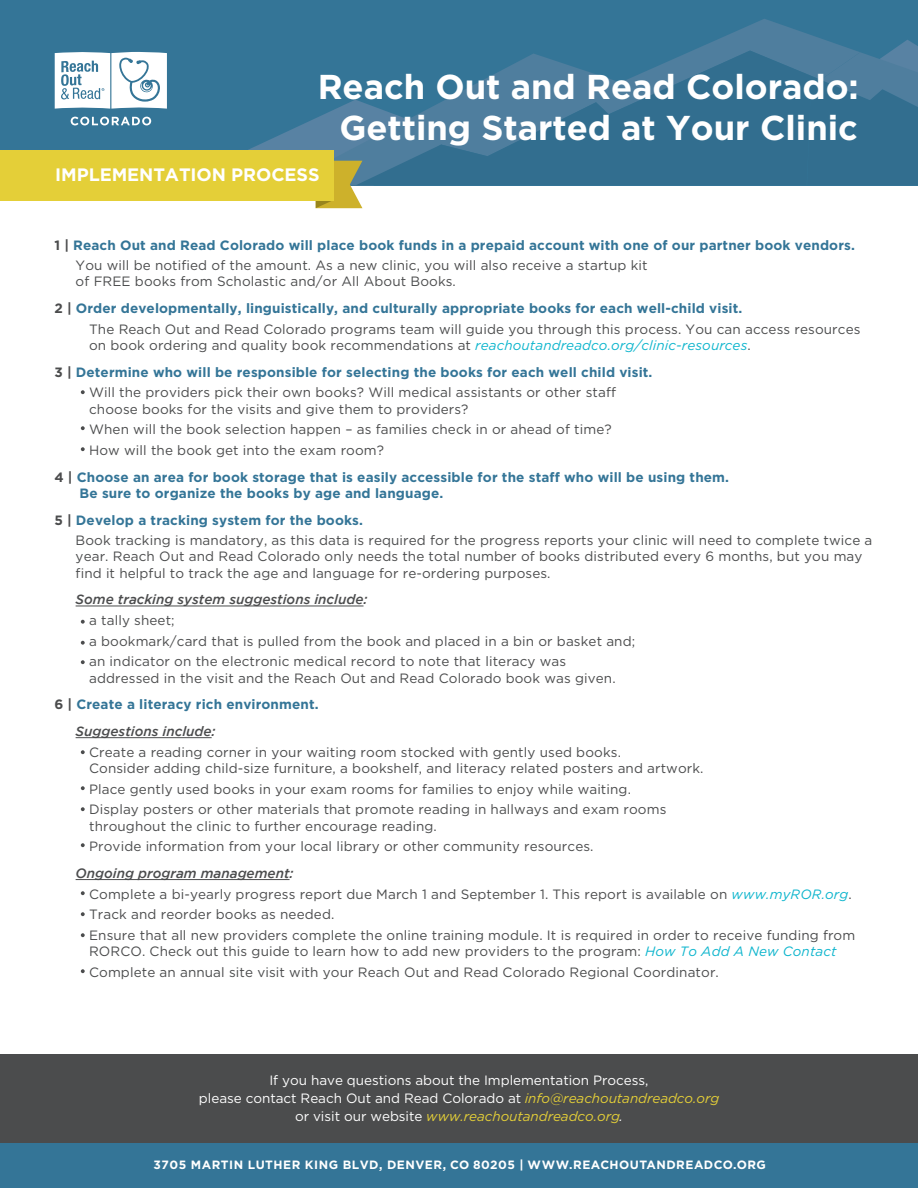
<style>
.page{position:relative;width:918px;height:1188px;background:#fff}
.page>*{position:absolute;margin:0;border:0;box-sizing:border-box;transform-origin:0 0}
.t1{font:700 34.5px/41.4px "Gotham";color:#fff;text-align:right}
.t2{font:700 18px "Gotham";letter-spacing:-.005em;color:#fff}
.t3{font:13.5px/20.7px "Gotham";letter-spacing:.01em;color:#4b4c4d}
.t4{font:700 13.5px/20.5px "Gotham";letter-spacing:.01em;color:#347597}
.t5{font:13.5px/18px "Gotham";letter-spacing:-.005em;color:#fff;text-align:center}
.t6{font:italic 500 13.5px "Gotham";color:#4b4c4d}
.t7{font:700 12px "Gotham";letter-spacing:.04em;color:#fff}
.s1{color:#4b4c4d}
.s2{font-weight:400;color:#4b4c4d}
.s3{font-style:italic;color:#0db5cd}
.s4{font-weight:700}
.s5{font-weight:700;color:#347597}
.s6{font-weight:500;font-style:italic}
.s7{font-style:italic;color:#e4cf38}
.s8{font-style:italic}
</style>
<div class="page">
<div style="left:0;top:0;width:918px;height:185px;background:#347597"></div>
<svg style="left:860px;top:40px;width:58px;height:67px"></svg>
<svg style="left:692px;top:19px;width:168px;height:77px;fill:#4f7e9e"></svg>
<svg style="left:422px;top:51px;width:399px;height:105px"></svg>
<div style="left:0;top:1054px;width:918px;height:99px;background:#4b4c4d"></div>
<div style="left:0;top:150px;width:333px;height:50px;background:#e4cf38"></div>
<svg style="left:55px;top:52px;width:367px;height:156px"></svg>
<div style="left:0;top:1143px;width:918px;height:45px;background:#347597"></div>
<hr style="left:76px;top:606px;width:288px;height:1px;background:#4b4c4d">
<hr style="left:76px;top:737px;width:136px;height:1px;background:#4b4c4d">
<hr style="left:76px;top:879px;width:214px;height:1px;background:#4b4c4d">
<svg style="left:81px;top:620px;width:4px;height:4px"></svg>
<svg style="left:81px;top:641px;width:4px;height:4px"></svg>
<svg style="left:81px;top:660px;width:4px;height:4px"></svg>
<svg style="left:81px;top:750px;width:4px;height:4px"></svg>
<svg style="left:81px;top:786px;width:4px;height:4px"></svg>
<svg style="left:81px;top:807px;width:4px;height:4px"></svg>
<svg style="left:81px;top:843px;width:4px;height:4px"></svg>
<svg style="left:81px;top:891px;width:4px;height:4px"></svg>
<svg style="left:81px;top:912px;width:4px;height:4px"></svg>
<svg style="left:81px;top:933px;width:4px;height:4px"></svg>
<svg style="left:81px;top:969px;width:4px;height:4px"></svg>
<svg style="left:81px;top:390px;width:4px;height:4px"></svg>
<svg style="left:81px;top:426px;width:4px;height:4px"></svg>
<svg style="left:81px;top:447px;width:4px;height:4px"></svg>
<h1 class="t1" style="left:318px;top:65px;width:543px">Reach Out and Read Colorado:<br>Getting Started at Your Clinic</h1>
<h2 class="t2" style="left:55px;top:165px;width:266px">IMPLEMENTATION PROCESS</h2>
<p class="t4" style="left:76px;top:234px;width:781px;text-indent:-21px"><span class="s1">1 |</span> Reach Out and Read Colorado will place book funds in a prepaid account with one of our partner book vendors.<br><span class="s2">You will be notified of the amount. As a new clinic, you will also receive a startup kit</span></p>
<p class="t4" style="left:55px;top:268px;width:689px;line-height:26.7px;text-indent:21px"><span class="s2">of FREE books from Scholastic and/or All About Books.<br></span><span class="s1">2 |</span> Order developmentally, linguistically, and culturally appropriate books for each well-child visit.</p>
<p class="t3" style="left:89px;top:321px;width:773px;line-height:16.2px">The Reach Out and Read Colorado programs team will guide you through this process. You can access resources on book ordering and quality book recommendations at <span class="s3">reachoutandreadco.org/clinic-resources</span>.</p>
<p class="t4" style="left:55px;top:361px;width:599px;text-align:center"><span class="s1">3 |</span> Determine who will be responsible for selecting the books for each well child visit.<br><span class="s2">Will the providers pick their own books? Will medical assistants or other staff</span></p>
<p class="t3" style="left:89px;top:398px;width:524px">choose books for the visits and give them to providers?<br>When will the book selection happen – as families check in or ahead of time?<br>How will the book get into the exam room?</p>
<p class="t4" style="left:80px;top:468px;width:651px;line-height:16.2px;text-indent:-25px"><span class="s1">4 |</span> Choose an area for book storage that is easily accessible for the staff who will be using them.<br>Be sure to organize the books by age and language.</p>
<p class="t3" style="left:76px;top:509px;width:798px;text-indent:-21px"><span class="s4">5 |</span> <span class="s5">Develop a tracking system for the books.<br></span>Book tracking is mandatory, as this data is required for the progress reports your clinic will need to complete twice a</p>
<p class="t3" style="left:76px;top:548px;width:788px;line-height:16.2px">year. Reach Out and Read Colorado only needs the total number of books distributed every 6 months, but you may find it helpful to track the age and language for re-ordering purposes.</p>
<p class="t6" style="left:76px;top:592px;width:293px">Some tracking system suggestions include:</p>
<p class="t3" style="left:89px;top:610px;width:548px">a tally sheet;<br>a bookmark/card that is pulled from the book and placed in a bin or basket and; an indicator on the electronic medical record to note that literacy was</p>
<p class="t3" style="left:89px;top:667px;width:528px">addressed in the visit and the Reach Out and Read Colorado book was given.</p>
<p class="t4" style="left:55px;top:694px;width:266px"><span class="s1">6 |</span> Create a literacy rich environment.</p>
<p class="t6" style="left:76px;top:724px;width:142px">Suggestions include:</p>
<p class="t3" style="left:89px;top:744px;width:616px;line-height:16.2px">Create a reading corner in your waiting room stocked with gently used books.<br>Consider adding child-size furniture, a bookshelf, and literacy related posters and artwork.</p>
<p class="t3" style="left:89px;top:778px;width:579px">Place gently used books in your exam rooms for families to enjoy while waiting.<br>Display posters or other materials that promote reading in hallways and exam rooms</p>
<p class="t3" style="left:89px;top:815px;width:506px">throughout the clinic to further encourage reading.<br>Provide information from your local library or other community resources.</p>
<p class="t3" style="left:89px;top:863px;width:768px;text-indent:-14px"><span class="s6">Ongoing program management:<br></span>Complete a bi-yearly progress report due March 1 and September 1. This report is available on <span class="s3">www.myROR.org</span>.<br>Track and reorder books as needed.<br>Ensure that all new providers complete the online training module. It is required in order to receive funding from</p>
<p class="t3" style="left:89px;top:941px;width:749px">RORCO. Check out this guide to learn how to add new providers to the program: <span class="s3">How To Add A New Contact<br></span>Complete an annual site visit with your Reach Out and Read Colorado Regional Coordinator.</p>
<p class="t5" style="left:199px;top:1071px;width:522px">If you have questions about the Implementation Process,<br>please contact Reach Out and Read Colorado at <span class="s7">info@reachoutandreadco.org </span>or visit our website <span class="s7">www.reachoutandreadco.org</span><span class="s8">.</span></p>
<p class="t7" style="left:154px;top:1157px;width:614px">3705 MARTIN LUTHER KING BLVD, DENVER, CO 80205 | WWW.REACHOUTANDREADCO.ORG</p>
</div>
